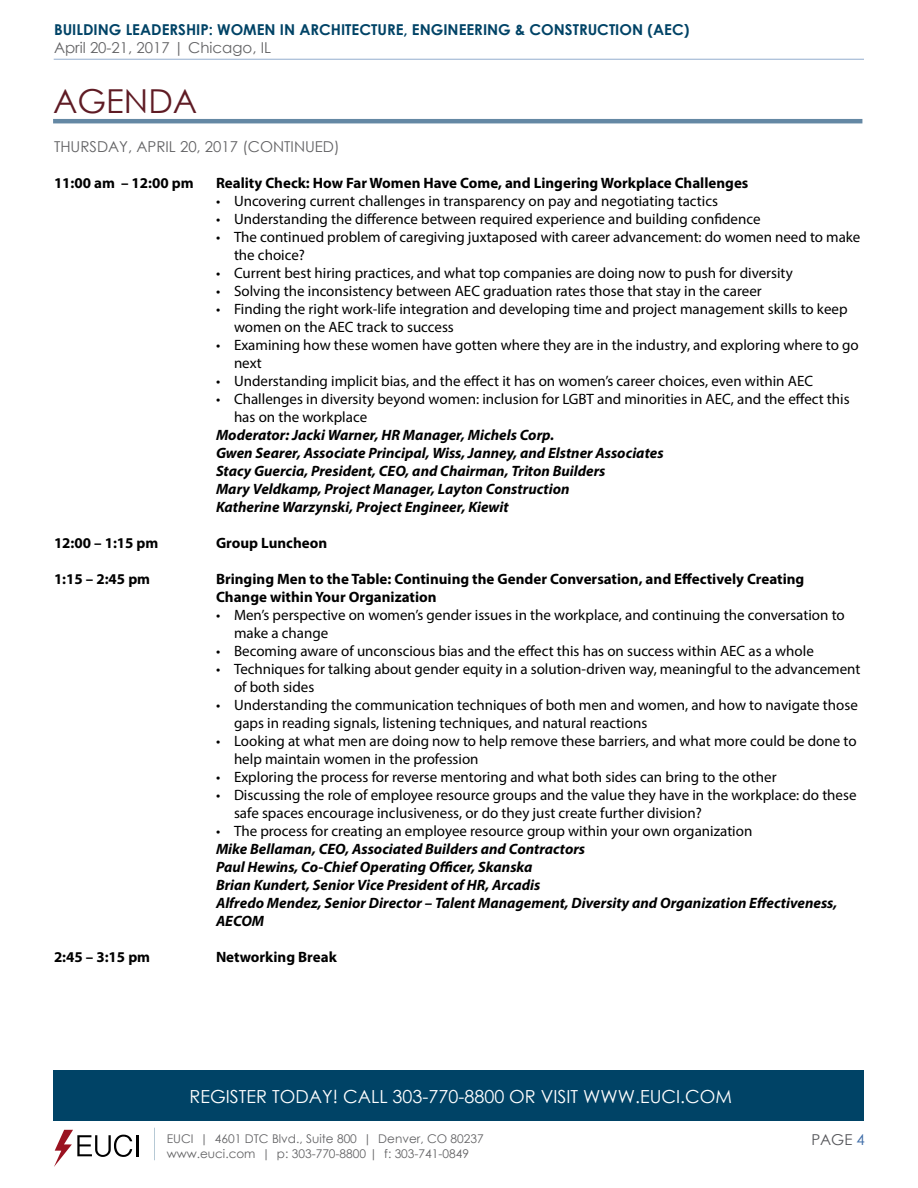
<style>
.page{position:relative;width:918px;height:1188px;background:#fff}
.page>*{position:absolute;margin:0;border:0;box-sizing:border-box;transform-origin:0 0}
.t1{font:33px "Century Gothic";color:#5f1b24}
.t2{font:18px "Century Gothic";color:#fff}
.t3{font:15px/18px "Myriad Pro";color:#000}
.t4{font:italic 700 15px/18px "Myriad Pro";color:#000}
.t5{font:700 15px/18px "Myriad Pro";color:#000}
.t6{font:700 15px "Century Gothic";color:#004366}
.t7{font:15px "Century Gothic";color:#636365}
.t8{font:15px "Century Gothic";color:#55565a}
.t9{font:12px "Century Gothic";color:#636365}
.s1{color:#3d6ba7}
</style>
<div class="page">
<hr style="left:54px;top:59px;width:810px;height:1px;background:#3d6ba7">
<hr style="left:137px;top:1135px;width:2px;height:21px;background:#000">
<svg style="left:54px;top:1130px;width:78px;height:37px"></svg>
<hr style="left:154px;top:1128px;width:1px;height:32px;background:#b6c9d5">
<div style="left:54px;top:1070px;width:810px;height:51px;background:#004366"></div>
<hr style="left:53px;top:119px;width:809px;height:4px;background:#6488a4">
<p class="t6" style="left:54px;top:19px;width:637px">BUILDING LEADERSHIP: WOMEN IN ARCHITECTURE, ENGINEERING &amp; CONSTRUCTION (AEC)</p>
<p class="t7" style="left:54px;top:37px;width:219px">April 20-21, 2017 | Chicago, IL</p>
<h1 class="t1" style="left:53px;top:78px;width:146px">AGENDA</h1>
<p class="t7" style="left:54px;top:136px;width:287px">THURSDAY, APRIL 20, 2017 (CONTINUED)</p>
<p class="t5" style="left:54px;top:174px;width:141px">11:00 am – 12:00 pm</p>
<p class="t5" style="left:216px;top:174px;width:534px">Reality Check: How Far Women Have Come, and Lingering Workplace Challenges</p>
<p class="t3" style="left:216px;top:192px;width:504px">• Uncovering current challenges in transparency on pay and negotiating tactics</p>
<p class="t3" style="left:216px;top:210px;width:546px">• Understanding the difference between required experience and building confidence</p>
<p class="t3" style="left:234px;top:228px;width:628px;text-indent:-18px">• The continued problem of caregiving juxtaposed with career advancement: do women need to make the choice?</p>
<p class="t3" style="left:216px;top:264px;width:578px">• Current best hiring practices, and what top companies are doing now to push for diversity</p>
<p class="t3" style="left:216px;top:282px;width:547px">• Solving the inconsistency between AEC graduation rates those that stay in the career</p>
<p class="t3" style="left:234px;top:300px;width:615px;text-indent:-18px">• Finding the right work-life integration and developing time and project management skills to keep women on the AEC track to success</p>
<p class="t3" style="left:234px;top:336px;width:626px;text-indent:-18px">• Examining how these women have gotten where they are in the industry, and exploring where to go next</p>
<p class="t3" style="left:216px;top:372px;width:599px">• Understanding implicit bias, and the effect it has on women’s career choices, even within AEC</p>
<p class="t3" style="left:234px;top:390px;width:617px;text-indent:-18px">• Challenges in diversity beyond women: inclusion for LGBT and minorities in AEC, and the effect this has on the workplace</p>
<p class="t4" style="left:216px;top:426px;width:449px">Moderator: Jacki Warner, HR Manager, Michels Corp.<br>Gwen Searer, Associate Principal, Wiss, Janney, and Elstner Associates Stacy Guercia, President, CEO, and Chairman, Triton Builders<br>Mary Veldkamp, Project Manager, Layton Construction<br>Katherine Warzynski, Project Engineer, Kiewit</p>
<p class="t5" style="left:54px;top:534px;width:106px">12:00 – 1:15 pm</p>
<p class="t5" style="left:216px;top:534px;width:113px">Group Luncheon</p>
<p class="t5" style="left:54px;top:570px;width:98px">1:15 – 2:45 pm</p>
<p class="t5" style="left:216px;top:570px;width:590px">Bringing Men to the Table: Continuing the Gender Conversation, and Effectively Creating<br>Change within Your Organization</p>
<p class="t3" style="left:234px;top:606px;width:612px;text-indent:-18px">• Men’s perspective on women’s gender issues in the workplace, and continuing the conversation to make a change</p>
<p class="t3" style="left:216px;top:642px;width:599px">• Becoming aware of unconscious bias and the effect this has on success within AEC as a whole</p>
<p class="t3" style="left:234px;top:660px;width:628px;text-indent:-18px">• Techniques for talking about gender equity in a solution-driven way, meaningful to the advancement of both sides</p>
<p class="t3" style="left:234px;top:696px;width:625px;text-indent:-18px">• Understanding the communication techniques of both men and women, and how to navigate those gaps in reading signals, listening techniques, and natural reactions</p>
<p class="t3" style="left:234px;top:732px;width:624px;text-indent:-18px">• Looking at what men are doing now to help remove these barriers, and what more could be done to help maintain women in the profession</p>
<p class="t3" style="left:216px;top:768px;width:562px">• Exploring the process for reverse mentoring and what both sides can bring to the other</p>
<p class="t3" style="left:234px;top:786px;width:624px;text-indent:-18px">• Discussing the role of employee resource groups and the value they have in the workplace: do these safe spaces encourage inclusiveness, or do they just create further division?</p>
<p class="t3" style="left:216px;top:822px;width:538px">• The process for creating an employee resource group within your own organization</p>
<p class="t4" style="left:216px;top:840px;width:623px">Mike Bellaman, CEO, Associated Builders and Contractors<br>Paul Hewins, Co-Chief Operating Officer, Skanska<br>Brian Kundert, Senior Vice President of HR, Arcadis<br>Alfredo Mendez, Senior Director – Talent Management, Diversity and Organization Effectiveness, AECOM</p>
<p class="t5" style="left:54px;top:948px;width:98px">2:45 – 3:15 pm</p>
<p class="t5" style="left:216px;top:948px;width:122px">Networking Break</p>
<p class="t2" style="left:190px;top:1084px;width:544px">REGISTER TODAY! CALL 303-770-8800 OR VISIT WWW.EUCI.COM</p>
<p class="t9" style="left:167px;top:1130px;width:318px">EUCI | 4601 DTC Blvd., Suite 800 | Denver, CO 80237</p>
<p class="t8" style="left:811px;top:1129px;width:55px">PAGE <span class="s1">4</span></p>
<p class="t9" style="left:167px;top:1145px;width:304px">www.euci.com | p: 303-770-8800 | f: 303-741-0849</p>
</div>
